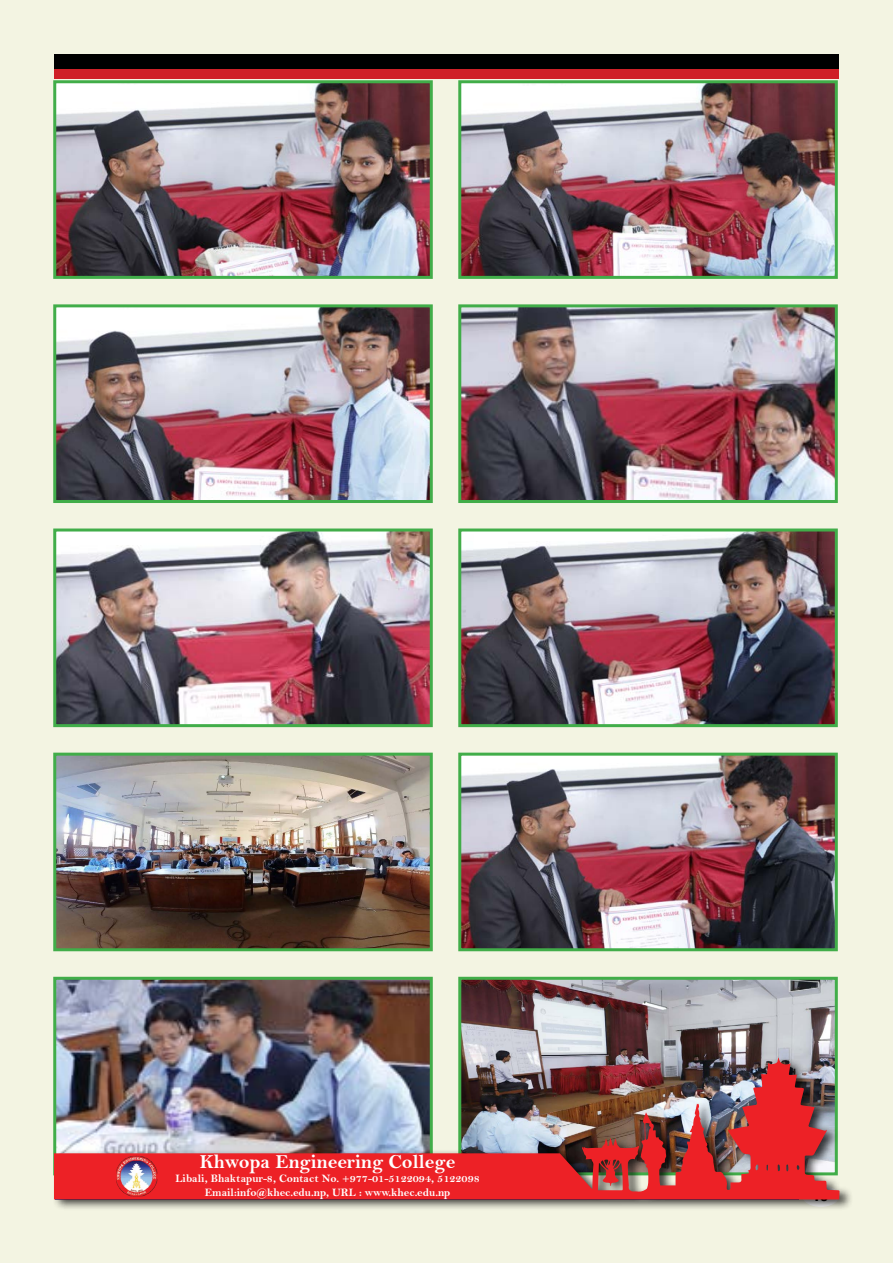
<style>
.page{position:relative;width:893px;height:1263px;background:#f3f4e2}
.page>*{position:absolute;margin:0;border:0;box-sizing:border-box;transform-origin:0 0}
.t1{font:19.95px "Bell MT Bold";color:#fff}
.t2{font:900 12px "Arial";color:#000}
.t3{font:11.4px/13.6px "Bell MT Bold";color:#fff;text-align:center}
</style>
<div class="page">
<div style="left:54px;top:54px;width:785px;height:15px;background:#000"></div>
<div style="left:54px;top:69px;width:785px;height:9px;background:#cf2027"></div>
<img style="left:57px;top:84px;width:372px;height:191px">
<div style="left:53px;top:80px;width:380px;height:199px;border:3px solid #41ad49"></div>
<img style="left:462px;top:84px;width:372px;height:191px">
<div style="left:458px;top:80px;width:380px;height:199px;border:3px solid #41ad49"></div>
<img style="left:57px;top:308px;width:372px;height:191px">
<div style="left:53px;top:304px;width:380px;height:199px;border:3px solid #41ad49"></div>
<img style="left:462px;top:308px;width:372px;height:191px">
<div style="left:458px;top:304px;width:380px;height:199px;border:3px solid #41ad49"></div>
<img style="left:57px;top:532px;width:372px;height:191px">
<div style="left:53px;top:528px;width:380px;height:199px;border:3px solid #41ad49"></div>
<img style="left:462px;top:532px;width:372px;height:191px">
<div style="left:458px;top:528px;width:380px;height:199px;border:3px solid #41ad49"></div>
<img style="left:57px;top:757px;width:372px;height:190px">
<div style="left:53px;top:753px;width:380px;height:198px;border:3px solid #41ad49"></div>
<img style="left:462px;top:757px;width:372px;height:190px">
<div style="left:458px;top:753px;width:380px;height:198px;border:3px solid #41ad49"></div>
<img style="left:57px;top:981px;width:372px;height:73px">
<div style="left:53px;top:977px;width:380px;height:198px;border:3px solid #41ad49"></div>
<img style="left:462px;top:981px;width:372px;height:73px">
<div style="left:458px;top:977px;width:380px;height:198px;border:3px solid #41ad49"></div>
<div style="left:52px;top:1054px;width:801px;height:156px;background:#000;opacity:.75"></div>
<img style="left:54px;top:1058px;width:785px;height:141px">
<img style="left:116px;top:1156px;width:41px;height:40px">
<h1 class="t1" style="left:200px;top:1150px;width:257px">Khwopa Engineering College</h1>
<p class="t3" style="left:175px;top:1171px;width:306px">Libali, Bhaktapur-8, Contact No. +977-01-5122094, 5122098<br>Email:info@khec.edu.np, URL : www.khec.edu.np</p>
<p class="t2" style="left:812px;top:1187px;width:18px">10</p>
</div>
